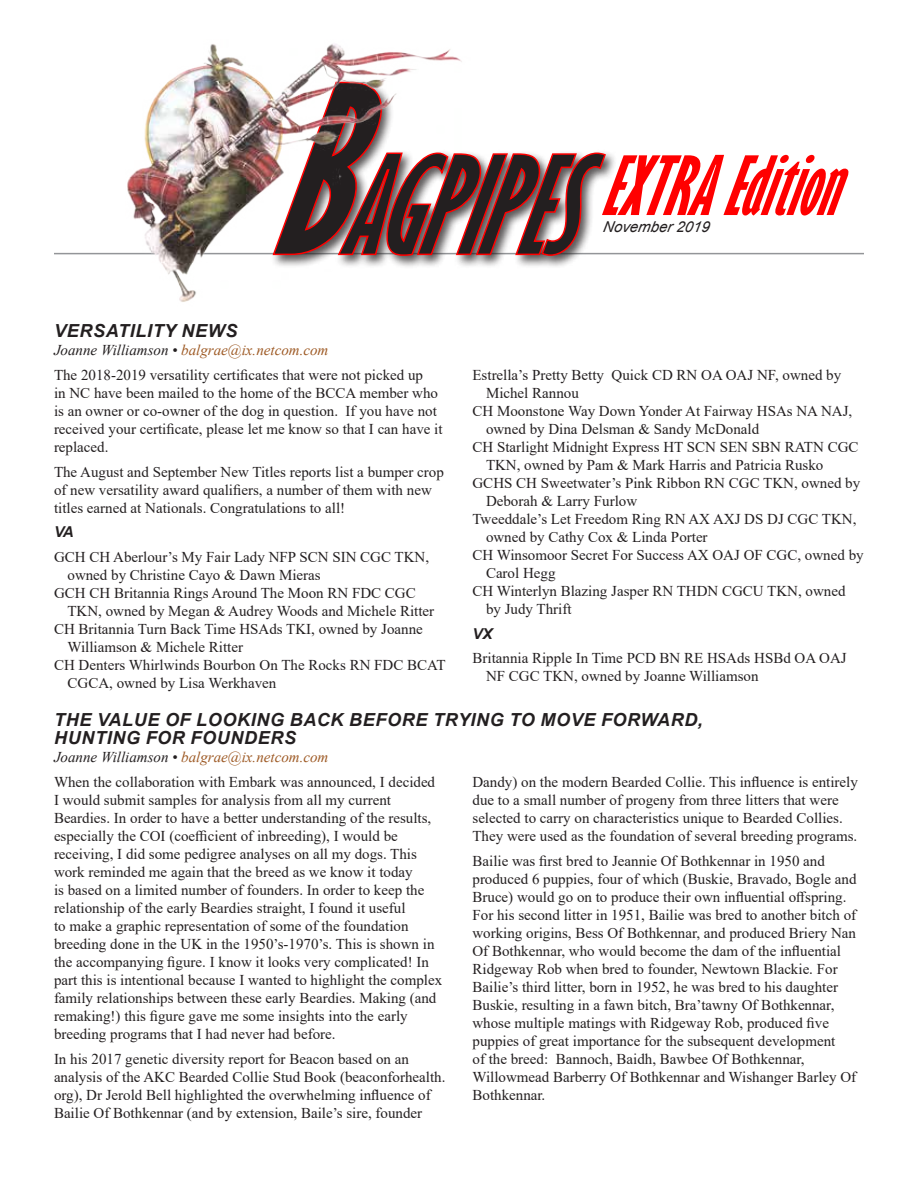
<style>
.page{position:relative;width:918px;height:1188px;background:#fff}
.page>*{position:absolute;margin:0;border:0;box-sizing:border-box;transform-origin:0 0}
.t1{font:italic 700 18px/18px "Arial";letter-spacing:.035em;color:#231f20}
.t2{font:15px/18px "Times New Roman";color:#231f20}
.t3{font:italic 15px "Arial";color:#231f20}
.t4{font:italic 700 15px "Arial";color:#231f20}
.s1{font-style:italic}
.s2{font-style:italic;color:#9e5a25}
</style>
<div class="page">
<svg style="left:618px;top:155px;width:231px;height:61px"></svg>
<hr style="left:54px;top:253px;width:810px;height:1px;background:#939598">
<div style="left:270px;top:78px;width:348px;height:191px;background:#231f20;opacity:.75"></div>
<svg style="left:471px;top:81px;width:136px;height:176px"></svg>
<img style="left:125px;top:44px;width:346px;height:258px">
<p class="t3" style="left:603px;top:217px;width:112px">November 2019</p>
<p class="t1" style="left:54px;top:322px;width:184px">VERSATILITY NEWS</p>
<p class="t2" style="left:54px;top:337px;width:371px;line-height:24.8px"><span class="s1">Joanne Williamson •</span> <span class="s2">balgrae@ix.netcom.com<br></span>The 2018-2019 versatility certificates that were not picked up</p>
<p class="t2" style="left:54px;top:383px;width:390px">in NC have been mailed to the home of the BCCA member who is an owner or co-owner of the dog in question. If you have not received your certificate, please let me know so that I can have it replaced.</p>
<p class="t2" style="left:54px;top:462px;width:391px">The August and September New Titles reports list a bumper crop of new versatility award qualifiers, a number of them with new titles earned at Nationals. Congratulations to all!</p>
<p class="t4" style="left:54px;top:522px;width:21px">VA</p>
<p class="t2" style="left:54px;top:548px;width:377px">GCH CH Aberlour’s My Fair Lady NFP SCN SIN CGC TKN,</p>
<p class="t2" style="left:68px;top:566px;width:255px">owned by Christine Cayo &amp; Dawn Mieras</p>
<p class="t2" style="left:54px;top:584px;width:363px">GCH CH Britannia Rings Around The Moon RN FDC CGC</p>
<p class="t2" style="left:68px;top:602px;width:368px">TKN, owned by Megan &amp; Audrey Woods and Michele Ritter</p>
<p class="t2" style="left:54px;top:620px;width:370px">CH Britannia Turn Back Time HSAds TKI, owned by Joanne</p>
<p class="t2" style="left:68px;top:638px;width:177px">Williamson &amp; Michele Ritter</p>
<p class="t2" style="left:54px;top:656px;width:393px">CH Denters Whirlwinds Bourbon On The Rocks RN FDC BCAT</p>
<p class="t2" style="left:68px;top:674px;width:210px">CGCA, owned by Lisa Werkhaven</p>
<p class="t2" style="left:472px;top:365px;width:370px">Estrella’s Pretty Betty Quick CD RN OA OAJ NF, owned by</p>
<p class="t2" style="left:486px;top:383px;width:94px">Michel Rannou</p>
<p class="t2" style="left:472px;top:401px;width:381px">CH Moonstone Way Down Yonder At Fairway HSAs NA NAJ,</p>
<p class="t2" style="left:486px;top:419px;width:275px">owned by Dina Delsman &amp; Sandy McDonald</p>
<p class="t2" style="left:472px;top:437px;width:388px">CH Starlight Midnight Express HT SCN SEN SBN RATN CGC</p>
<p class="t2" style="left:486px;top:455px;width:339px">TKN, owned by Pam &amp; Mark Harris and Patricia Rusko</p>
<p class="t2" style="left:472px;top:473px;width:389px">GCHS CH Sweetwater’s Pink Ribbon RN CGC TKN, owned by</p>
<p class="t2" style="left:486px;top:491px;width:153px">Deborah &amp; Larry Furlow</p>
<p class="t2" style="left:472px;top:509px;width:386px">Tweeddale’s Let Freedom Ring RN AX AXJ DS DJ CGC TKN,</p>
<p class="t2" style="left:486px;top:527px;width:223px">owned by Cathy Cox &amp; Linda Porter</p>
<p class="t2" style="left:472px;top:545px;width:393px">CH Winsomoor Secret For Success AX OAJ OF CGC, owned by</p>
<p class="t2" style="left:486px;top:563px;width:71px">Carol Hegg</p>
<p class="t2" style="left:472px;top:581px;width:375px">CH Winterlyn Blazing Jasper RN THDN CGCU TKN, owned</p>
<p class="t2" style="left:486px;top:599px;width:87px">by Judy Thrift</p>
<p class="t4" style="left:472px;top:623px;width:22px">VX</p>
<p class="t2" style="left:486px;top:649px;width:362px;text-indent:-14px">Britannia Ripple In Time PCD BN RE HSAds HSBd OA OAJ<br>NF CGC TKN, owned by Joanne Williamson</p>
<p class="t1" style="left:54px;top:712px;width:650px">THE VALUE OF LOOKING BACK BEFORE TRYING TO MOVE FORWARD,<br>HUNTING FOR FOUNDERS</p>
<p class="t2" style="left:54px;top:744px;width:383px;line-height:24.8px"><span class="s1">Joanne Williamson •</span> <span class="s2">balgrae@ix.netcom.com<br></span>When the collaboration with Embark was announced, I decided</p>
<p class="t2" style="left:54px;top:791px;width:390px">I would submit samples for analysis from all my current Beardies. In order to have a better understanding of the results, especially the COI (coefficient of inbreeding), I would be receiving, I did some pedigree analyses on all my dogs. This work reminded me again that the breed as we know it today<br>is based on a limited number of founders. In order to keep the relationship of the early Beardies straight, I found it useful<br>to make a graphic representation of some of the foundation breeding done in the UK in the 1950’s-1970’s. This is shown in the accompanying figure. I know it looks very complicated! In part this is intentional because I wanted to highlight the complex family relationships between these early Beardies. Making (and remaking!) this figure gave me some insights into the early breeding programs that I had never had before.</p>
<p class="t2" style="left:54px;top:1049px;width:393px">In his 2017 genetic diversity report for Beacon based on an analysis of the AKC Bearded Collie Stud Book (beaconforhealth. org), Dr Jerold Bell highlighted the overwhelming influence of Bailie Of Bothkennar (and by extension, Baile’s sire, founder</p>
<p class="t2" style="left:472px;top:773px;width:387px">Dandy) on the modern Bearded Collie. This influence is entirely due to a small number of progeny from three litters that were selected to carry on characteristics unique to Bearded Collies.<br>They were used as the foundation of several breeding programs.</p>
<p class="t2" style="left:472px;top:851px;width:386px">Bailie was first bred to Jeannie Of Bothkennar in 1950 and produced 6 puppies, four of which (Buskie, Bravado, Bogle and Bruce) would go on to produce their own influential offspring.<br>For his second litter in 1951, Bailie was bred to another bitch of working origins, Bess Of Bothkennar, and produced Briery Nan Of Bothkennar, who would become the dam of the influential Ridgeway Rob when bred to founder, Newtown Blackie. For Bailie’s third litter, born in 1952, he was bred to his daughter Buskie, resulting in a fawn bitch, Bra’tawny Of Bothkennar, whose multiple matings with Ridgeway Rob, produced five puppies of great importance for the subsequent development<br>of the breed: Bannoch, Baidh, Bawbee Of Bothkennar, Willowmead Barberry Of Bothkennar and Wishanger Barley Of Bothkennar.</p>
</div>
